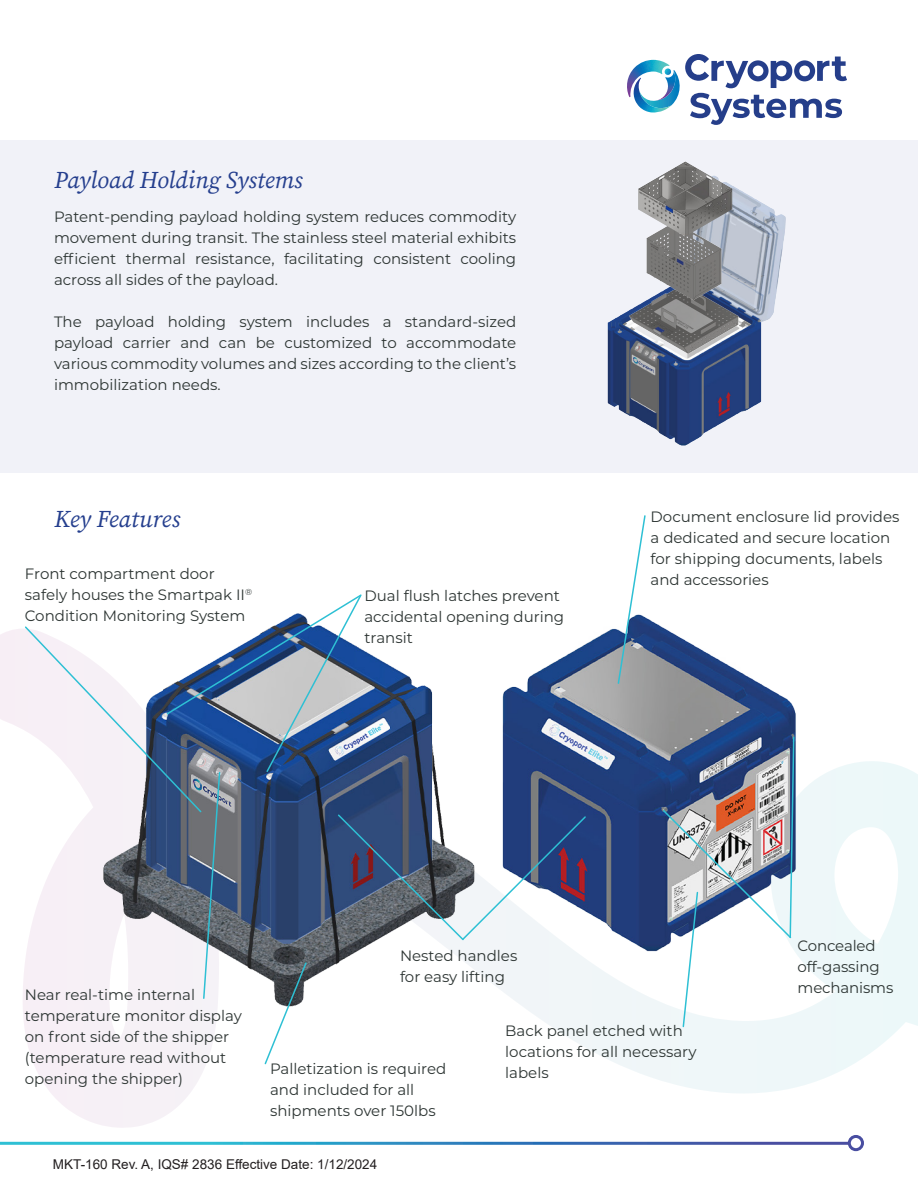
<style>
.page{position:relative;width:918px;height:1188px;background:#fff}
.page>*{position:absolute;margin:0;border:0;box-sizing:border-box;transform-origin:0 0}
.t1{font:italic 24px "Source Serif Pro";color:#253f8e}
.t2{font:15px/21px "Montserrat";color:#2d3533}
.t3{font:13.5px "Arial";color:#231f20}
</style>
<div class="page">
<svg style="left:0;top:629px;width:918px;height:499px"></svg>
<div style="left:0;top:140px;width:918px;height:333px;background:#f1f2f8"></div>
<div style="left:848px;top:1135px;width:16px;height:16px;border:3px solid #494ea1;border-radius:50%"></div>
<hr style="left:0;top:1142px;width:850px;height:3px;background:#fff">
<svg style="left:627px;top:54px;width:220px;height:71px"></svg>
<img style="left:607px;top:186px;width:179px;height:260px">
<img style="left:628px;top:278px;width:111px;height:80px">
<img style="left:644px;top:237px;width:80px;height:66px">
<img style="left:638px;top:161px;width:94px;height:76px">
<img style="left:587px;top:618px;width:240px;height:390px">
<svg style="left:617px;top:515px;width:30px;height:170px"></svg>
<svg style="left:662px;top:736px;width:133px;height:292px"></svg>
<svg style="left:24px;top:594px;width:563px;height:472px"></svg>
<p class="t1" style="left:54px;top:164px;width:250px">Payload Holding Systems</p>
<p class="t2" style="left:54px;top:205px;width:464px;text-align:justify">Patent-pending payload holding system reduces commodity movement during transit. The stainless steel material exhibits efficient thermal resistance, facilitating consistent cooling across all sides of the payload.</p>
<p class="t2" style="left:54px;top:311px;width:464px;text-align:justify">The payload holding system includes a standard-sized payload carrier and can be customized to accommodate various commodity volumes and sizes according to the client’s immobilization needs.</p>
<p class="t1" style="left:54px;top:503px;width:128px">Key Features</p>
<p class="t2" style="left:25px;top:563px;width:229px">Front compartment door safely houses the Smartpak II<sup>®<br></sup>Condition Monitoring System</p>
<p class="t2" style="left:364px;top:585px;width:201px">Dual flush latches prevent accidental opening during transit</p>
<p class="t2" style="left:651px;top:506px;width:250px">Document enclosure lid provides a dedicated and secure location for shipping documents, labels and accessories</p>
<p class="t2" style="left:25px;top:984px;width:219px">Near real-time internal temperature monitor display on front side of the shipper (temperature read without opening the shipper)</p>
<p class="t2" style="left:400px;top:944px;width:119px">Nested handles for easy lifting</p>
<p class="t2" style="left:270px;top:1058px;width:178px">Palletization is required and included for all shipments over 150lbs</p>
<p class="t2" style="left:505px;top:1020px;width:193px">Back panel etched with locations for all necessary labels</p>
<p class="t3" style="left:53px;top:1155px;width:326px">MKT-160 Rev. A, IQS# 2836 Effective Date: 1/12/2024</p>
<p class="t2" style="left:798px;top:935px;width:97px">Concealed off-gassing mechanisms</p>
</div>
